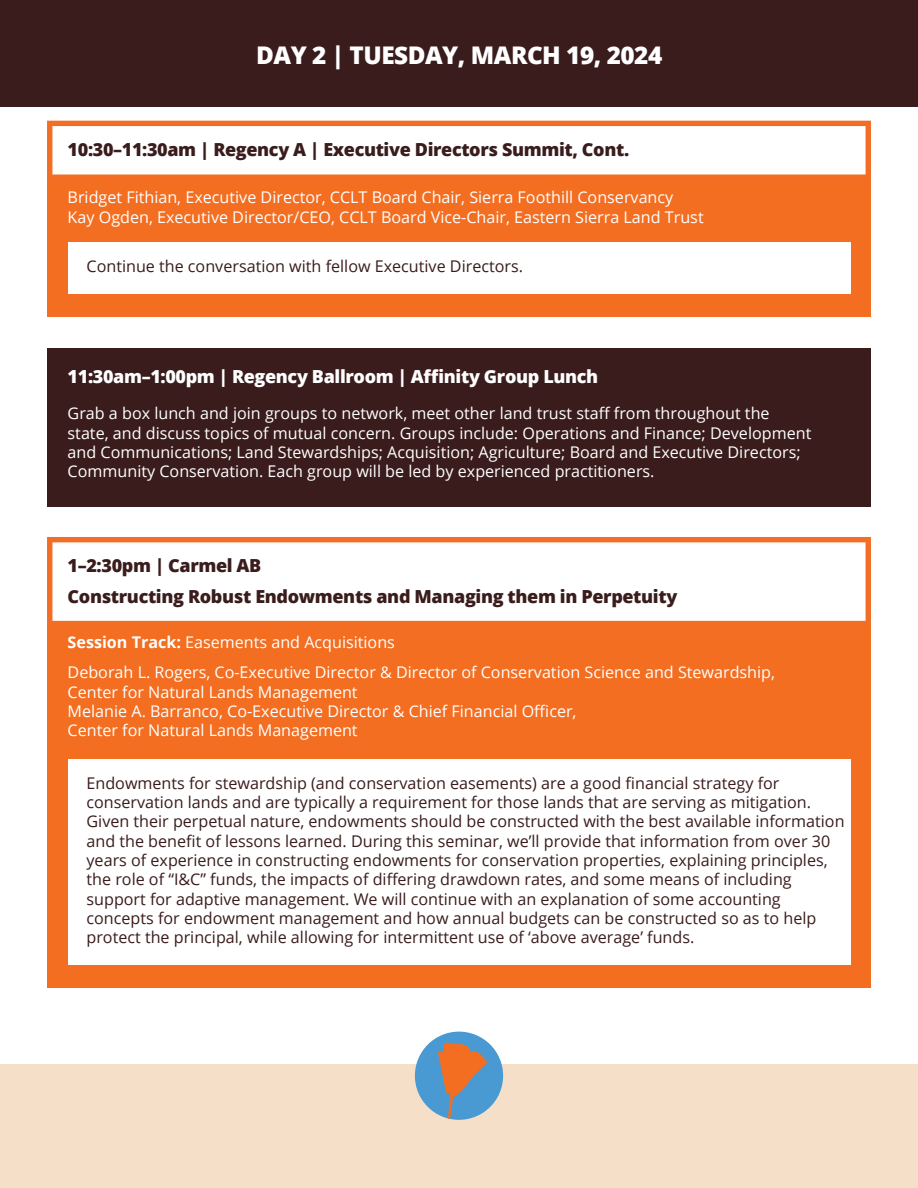
<style>
.page{position:relative;width:918px;height:1188px;background:#fff}
.page>*{position:absolute;margin:0;border:0;box-sizing:border-box;transform-origin:0 0}
.t1{font:800 24.3px "Open Sans";letter-spacing:-.02em;color:#fff}
.t2{font:800 18px/31.3px "Open Sans";letter-spacing:-.02em;color:#3a1c1c}
.t3{font:800 18px "Open Sans";letter-spacing:-.02em;color:#fff}
.t4{font:16.2px/19.4px "Open Sans";color:#3a1c1c}
.t5{font:16.2px/19.4px "Open Sans";color:#fff}
.s1{font-weight:700}
</style>
<div class="page">
<div style="left:0;top:1064px;width:918px;height:124px;background:#f5dfc9"></div>
<div style="left:0;top:0;width:918px;height:107px;background:#3a1c1c"></div>
<div style="left:47px;top:179px;width:824px;height:137px;background:#f36e21"></div>
<svg style="left:47px;top:121px;width:824px;height:58px"></svg>
<div style="left:68px;top:242px;width:783px;height:51px;background:#fff"></div>
<div style="left:47px;top:348px;width:824px;height:159px;background:#3a1c1c"></div>
<div style="left:47px;top:625px;width:824px;height:363px;background:#f36e21"></div>
<svg style="left:47px;top:537px;width:824px;height:88px"></svg>
<div style="left:68px;top:759px;width:783px;height:206px;background:#fff"></div>
<div style="left:415px;top:1032px;width:88px;height:88px;background:#4999d3;border-radius:50%"></div>
<svg style="left:438px;top:1042px;width:50px;height:78px"></svg>
<h1 class="t1" style="left:256px;top:37px;width:408px">DAY 2 | TUESDAY, MARCH 19, 2024</h1>
<p class="t2" style="left:68px;top:133px;width:563px">10:30–11:30am | Regency A | Executive Directors Summit, Cont.</p>
<p class="t5" style="left:68px;top:187px;width:638px">Bridget Fithian, Executive Director, CCLT Board Chair, Sierra Foothill Conservancy<br>Kay Ogden, Executive Director/CEO, CCLT Board Vice-Chair, Eastern Sierra Land Trust</p>
<p class="t4" style="left:87px;top:256px;width:438px">Continue the conversation with fellow Executive Directors.</p>
<p class="t3" style="left:68px;top:363px;width:532px">11:30am–1:00pm | Regency Ballroom | Affinity Group Lunch</p>
<p class="t5" style="left:68px;top:403px;width:745px">Grab a box lunch and join groups to network, meet other land trust staff from throughout the state, and discuss topics of mutual concern. Groups include: Operations and Finance; Development and Communications; Land Stewardships; Acquisition; Agriculture; Board and Executive Directors; Community Conservation. Each group will be led by experienced practitioners.</p>
<p class="t2" style="left:68px;top:549px;width:611px">1–2:30pm | Carmel AB<br>Constructing Robust Endowments and Managing them in Perpetuity</p>
<p class="t5" style="left:68px;top:627px;width:709px;line-height:30px"><span class="s1">Session Track:</span> Easements and Acquisitions<br>Deborah L. Rogers, Co-Executive Director &amp; Director of Conservation Science and Stewardship,</p>
<p class="t5" style="left:68px;top:682px;width:510px">Center for Natural Lands Management<br>Melanie A. Barranco, Co-Executive Director &amp; Chief Financial Officer,<br>Center for Natural Lands Management</p>
<p class="t4" style="left:87px;top:773px;width:760px">Endowments for stewardship (and conservation easements) are a good financial strategy for conservation lands and are typically a requirement for those lands that are serving as mitigation.<br>Given their perpetual nature, endowments should be constructed with the best available information and the benefit of lessons learned. During this seminar, we’ll provide that information from over 30 years of experience in constructing endowments for conservation properties, explaining principles, the role of “I&amp;C” funds, the impacts of differing drawdown rates, and some means of including support for adaptive management. We will continue with an explanation of some accounting concepts for endowment management and how annual budgets can be constructed so as to help protect the principal, while allowing for intermittent use of ‘above average’ funds.</p>
</div>
